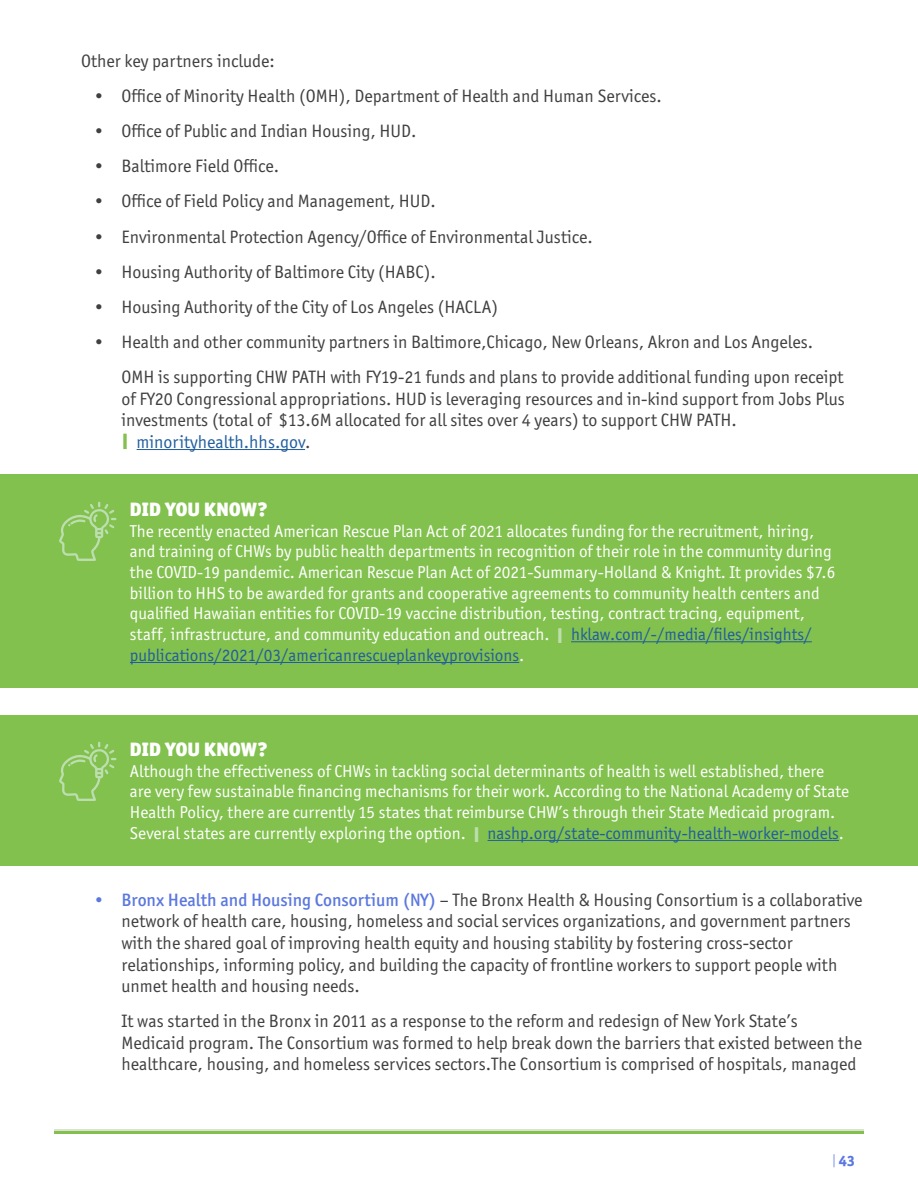
<style>
.page{position:relative;width:918px;height:1188px;background:#fff}
.page>*{position:absolute;margin:0;border:0;box-sizing:border-box;transform-origin:0 0}
.t1{font:900 19.5px "Officina Sans ITC Std";letter-spacing:-.005em;color:#fff}
.t2{font:18px/21.6px "Officina Sans ITC Std";color:#404042}
.t3{font:17.25px/20.7px "Officina Sans ITC Std";color:#fff}
.t4{font:800 15px "Officina Sans ITC Std";color:#5c78df}
.s1{font-weight:900;color:#82c14e}
.s2{color:#215e9e}
.s3{font-weight:900;color:#bddeae}
.s4{font-weight:500;color:#5c78df}
.s5{font-family:"Officina Display ITC Std";font-weight:300}
</style>
<div class="page">
<svg style="left:54px;top:1129px;width:810px;height:3px;background:#bdd7a3"></svg>
<hr style="left:54px;top:1132px;width:810px;height:2px;background:#82c14e">
<hr style="left:137px;top:449px;width:168px;height:1px;background:#215e9e">
<div style="left:0;top:475px;width:918px;height:213px;background:#82c14e"></div>
<hr style="left:571px;top:641px;width:241px;height:1px;background:#215e9e">
<hr style="left:130px;top:662px;width:389px;height:1px;background:#215e9e">
<svg style="left:59px;top:502px;width:57px;height:59px"></svg>
<div style="left:0;top:715px;width:918px;height:151px;background:#82c14e"></div>
<hr style="left:488px;top:840px;width:351px;height:1px;background:#215e9e">
<svg style="left:59px;top:742px;width:57px;height:59px"></svg>
<p class="t2" style="left:81px;top:50px;width:195px">Other key partners include:</p>
<p class="t2" style="left:94px;top:85px;width:569px">• Office of Minority Health (OMH), Department of Health and Human Services.</p>
<p class="t2" style="left:94px;top:120px;width:323px">• Office of Public and Indian Housing, HUD.</p>
<p class="t2" style="left:94px;top:155px;width:186px">• Baltimore Field Office.</p>
<p class="t2" style="left:94px;top:190px;width:343px">• Office of Field Policy and Management, HUD.</p>
<p class="t2" style="left:94px;top:226px;width:500px">• Environmental Protection Agency/Office of Environmental Justice.</p>
<p class="t2" style="left:94px;top:261px;width:343px">• Housing Authority of Baltimore City (HABC).</p>
<p class="t2" style="left:94px;top:296px;width:405px">• Housing Authority of the City of Los Angeles (HACLA)</p>
<p class="t2" style="left:122px;top:324px;width:724px;line-height:35.1px;text-indent:-27px">• Health and other community partners in Baltimore,Chicago, New Orleans, Akron and Los Angeles.<br>OMH is supporting CHW PATH with FY19-21 funds and plans to provide additional funding upon receipt</p>
<p class="t2" style="left:122px;top:388px;width:725px">of FY20 Congressional appropriations. HUD is leveraging resources and in-kind support from Jobs Plus investments (total of $13.6M allocated for all sites over 4 years) to support CHW PATH.<br><span class="s1">|</span> <span class="s2">minorityhealth.hhs.gov</span>.</p>
<p class="t1" style="left:130px;top:496px;width:139px">DID YOU KNOW?</p>
<p class="t3" style="left:130px;top:520px;width:707px">The recently enacted American Rescue Plan Act of 2021 allocates funding for the recruitment, hiring, and training of CHWs by public health departments in recognition of their role in the community during the COVID-19 pandemic. American Rescue Plan Act of 2021-Summary-Holland &amp; Knight. It provides $7.6 billion to HHS to be awarded for grants and cooperative agreements to community health centers and qualified Hawaiian entities for COVID-19 vaccine distribution, testing, contract tracing, equipment, staff, infrastructure, and community education and outreach. <span class="s3">|</span> <span class="s2">hklaw.com/-/media/files/insights/ publications/2021/03/americanrescueplankeyprovisions</span>.</p>
<p class="t1" style="left:130px;top:736px;width:139px">DID YOU KNOW?</p>
<p class="t3" style="left:130px;top:760px;width:721px">Although the effectiveness of CHWs in tackling social determinants of health is well established, there are very few sustainable financing mechanisms for their work. According to the National Academy of State Health Policy, there are currently 15 states that reimburse CHW’s through their State Medicaid program.<br>Several states are currently exploring the option. <span class="s3">|</span> <span class="s2">nashp.org/state-community-health-worker-models</span>.</p>
<p class="t2" style="left:122px;top:889px;width:743px;text-indent:-27px"><span class="s4">• Bronx Health and Housing Consortium (NY)</span> – The Bronx Health &amp; Housing Consortium is a collaborative network of health care, housing, homeless and social services organizations, and government partners with the shared goal of improving health equity and housing stability by fostering cross-sector relationships, informing policy, and building the capacity of frontline workers to support people with unmet health and housing needs.</p>
<p class="t2" style="left:122px;top:1010px;width:742px">It was started in the Bronx in 2011 as a response to the reform and redesign of New York State’s<br>Medicaid program. The Consortium was formed to help break down the barriers that existed between the healthcare, housing, and homeless services sectors.The Consortium is comprised of hospitals, managed</p>
<p class="t4" style="left:833px;top:1152px;width:24px"><span class="s5">|</span> 43</p>
</div>
